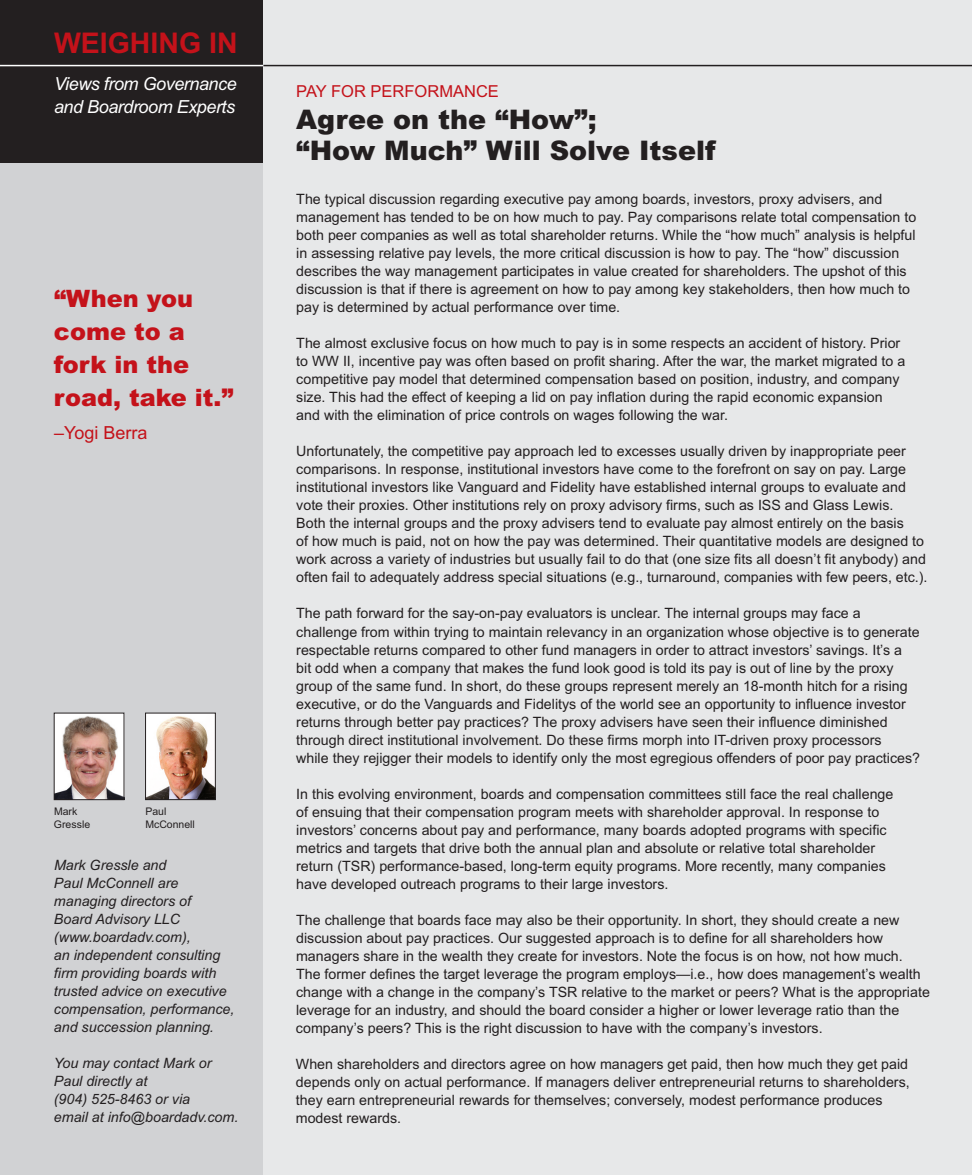
<style>
.page{position:relative;width:972px;height:1175px;background:#fff}
.page>*{position:absolute;margin:0;border:0;box-sizing:border-box;transform-origin:0 0}
.t1{font:700 28.5px "Arial";color:#c4121a}
.t2{font:900 27px/31.5px "Arial";color:#231f20}
.t3{font:900 24px/33px "Arial";color:#c4121a}
.t4{font:italic 18px/23.4px "Arial";letter-spacing:-.025em;color:#fff}
.t5{font:18px "Arial";color:#c4121a}
.t6{font:16.5px "Arial";color:#c4121a}
.t7{font:14.25px/18px "Arial";color:#231f20}
.t8{font:italic 14.25px/18px "Arial";color:#231f20}
.t9{font:10.5px/12.6px "Arial";color:#231f20}
</style>
<div class="page">
<div style="left:0;top:0;width:972px;height:1174px;background:#e7e8e9"></div>
<div style="left:0;top:160px;width:263px;height:1014px;background:#d1d2d4"></div>
<img style="left:56px;top:715px;width:66px;height:83px">
<div style="left:54px;top:713px;width:70px;height:87px;border:1px solid #231f20"></div>
<img style="left:147px;top:715px;width:67px;height:82px">
<div style="left:145px;top:713px;width:71px;height:86px;border:1px solid #231f20"></div>
<div style="left:0;top:0;width:263px;height:163px;background:#231f20"></div>
<hr style="left:263px;top:65px;width:709px;height:1px;background:#231f20">
<hr style="left:0;top:65px;width:263px;height:1px;background:#fff">
<h1 class="t1" style="left:54px;top:26px;width:185px">WEIGHING IN</h1>
<p class="t4" style="left:54px;top:72px;width:184px">Views from Governance and Boardroom Experts</p>
<h3 class="t3" style="left:54px;top:282px;width:181px">“When you come to a fork in the road, take it.”</h3>
<p class="t5" style="left:54px;top:422px;width:95px">–Yogi Berra</p>
<p class="t9" style="left:54px;top:805px;width:38px">Mark<br>Gressle</p>
<p class="t9" style="left:145px;top:805px;width:51px">Paul<br>McConnell</p>
<p class="t8" style="left:54px;top:856px;width:182px">Mark Gressle and<br>Paul McConnell are managing directors of<br>Board Advisory LLC (www.boardadv.com),<br>an independent consulting firm providing boards with trusted advice on executive compensation, performance, and succession planning.</p>
<p class="t8" style="left:54px;top:1054px;width:186px">You may contact Mark or<br>Paul directly at<br>(904) 525-8463 or via<br>email at info@boardadv.com.</p>
<p class="t6" style="left:296px;top:82px;width:204px">PAY FOR PERFORMANCE</p>
<h2 class="t2" style="left:296px;top:103px;width:421px">Agree on the “How”;<br>“How Much” Will Solve Itself</h2>
<p class="t7" style="left:296px;top:190px;width:621px">The typical discussion regarding executive pay among boards, investors, proxy advisers, and management has tended to be on how much to pay. Pay comparisons relate total compensation to both peer companies as well as total shareholder returns. While the “how much” analysis is helpful in assessing relative pay levels, the more critical discussion is how to pay. The “how” discussion describes the way management participates in value created for shareholders. The upshot of this discussion is that if there is agreement on how to pay among key stakeholders, then how much to pay is determined by actual performance over time.</p>
<p class="t7" style="left:296px;top:334px;width:611px">The almost exclusive focus on how much to pay is in some respects an accident of history. Prior to WW II, incentive pay was often based on profit sharing. After the war, the market migrated to a competitive pay model that determined compensation based on position, industry, and company size. This had the effect of keeping a lid on pay inflation during the rapid economic expansion and with the elimination of price controls on wages following the war.</p>
<p class="t7" style="left:296px;top:442px;width:633px">Unfortunately, the competitive pay approach led to excesses usually driven by inappropriate peer comparisons. In response, institutional investors have come to the forefront on say on pay. Large institutional investors like Vanguard and Fidelity have established internal groups to evaluate and vote their proxies. Other institutions rely on proxy advisory firms, such as ISS and Glass Lewis.<br>Both the internal groups and the proxy advisers tend to evaluate pay almost entirely on the basis<br>of how much is paid, not on how the pay was determined. Their quantitative models are designed to work across a variety of industries but usually fail to do that (one size fits all doesn’t fit anybody) and often fail to adequately address special situations (e.g., turnaround, companies with few peers, etc.).</p>
<p class="t7" style="left:296px;top:604px;width:625px">The path forward for the say-on-pay evaluators is unclear. The internal groups may face a challenge from within trying to maintain relevancy in an organization whose objective is to generate respectable returns compared to other fund managers in order to attract investors’ savings. It’s a bit odd when a company that makes the fund look good is told its pay is out of line by the proxy group of the same fund. In short, do these groups represent merely an 18-month hitch for a rising executive, or do the Vanguards and Fidelitys of the world see an opportunity to influence investor returns through better pay practices? The proxy advisers have seen their influence diminished through direct institutional involvement. Do these firms morph into IT-driven proxy processors<br>while they rejigger their models to identify only the most egregious offenders of poor pay practices?</p>
<p class="t7" style="left:296px;top:784px;width:599px">In this evolving environment, boards and compensation committees still face the real challenge of ensuing that their compensation program meets with shareholder approval. In response to investors’ concerns about pay and performance, many boards adopted programs with specific metrics and targets that drive both the annual plan and absolute or relative total shareholder return (TSR) performance-based, long-term equity programs. More recently, many companies have developed outreach programs to their large investors.</p>
<p class="t7" style="left:296px;top:910px;width:635px">The challenge that boards face may also be their opportunity. In short, they should create a new discussion about pay practices. Our suggested approach is to define for all shareholders how managers share in the wealth they create for investors. Note the focus is on how, not how much.<br>The former defines the target leverage the program employs—i.e., how does management’s wealth change with a change in the company’s TSR relative to the market or peers? What is the appropriate leverage for an industry, and should the board consider a higher or lower leverage ratio than the company’s peers? This is the right discussion to have with the company’s investors.</p>
<p class="t7" style="left:296px;top:1054px;width:615px">When shareholders and directors agree on how managers get paid, then how much they get paid depends only on actual performance. If managers deliver entrepreneurial returns to shareholders, they earn entrepreneurial rewards for themselves; conversely, modest performance produces modest rewards.</p>
</div>
